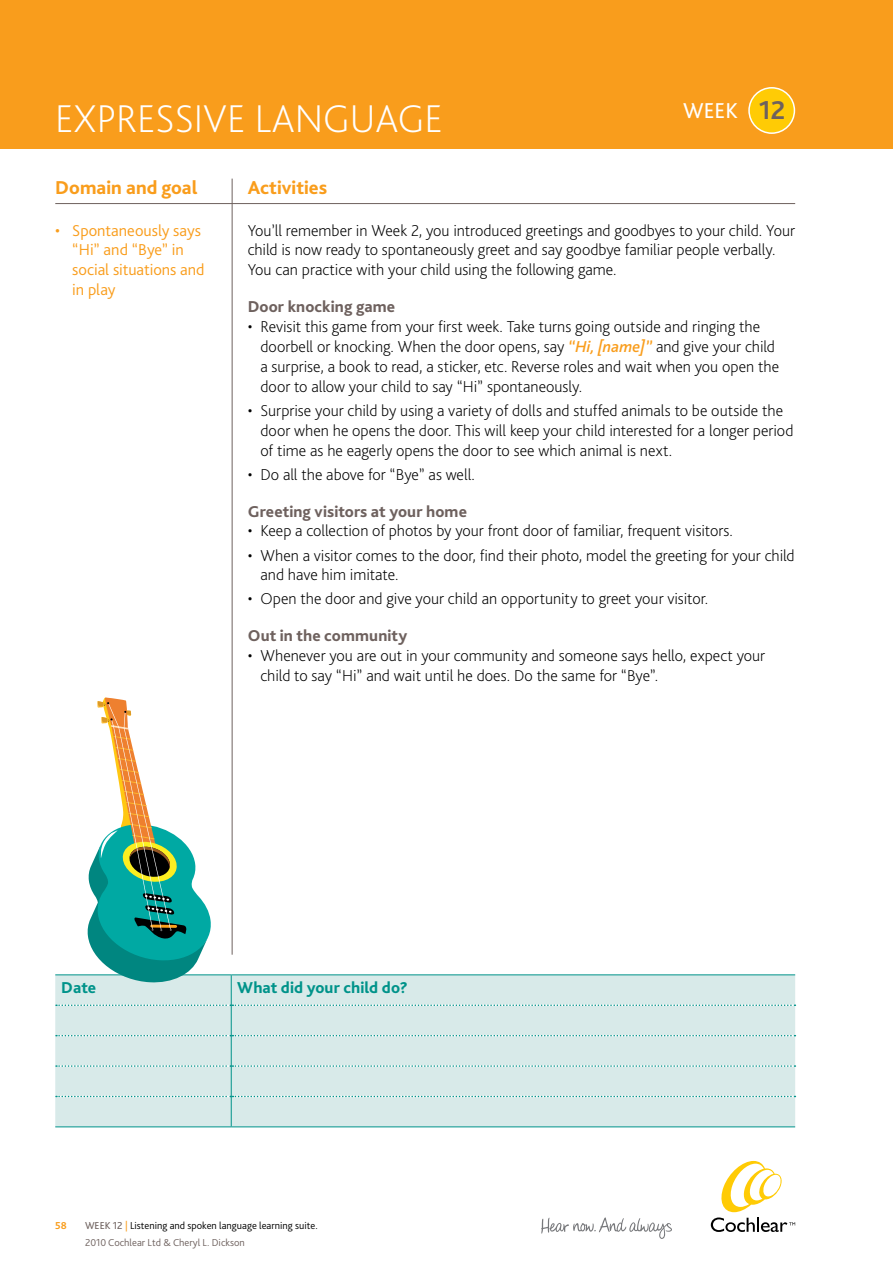
<style>
.page{position:relative;width:893px;height:1263px;background:#fff}
.page>*{position:absolute;margin:0;border:0;box-sizing:border-box;transform-origin:0 0}
.t1{font:200 40.5px "Bliss Pro";color:#fff}
.t2{font:700 27px "Bliss Pro";color:#6e615e}
.t3{font:22.5px "Bliss Pro";color:#fff}
.t4{font:800 19.5px "Bliss Pro";color:#f99d1c}
.t5{font:200 16.5px/19.8px "Bliss Pro";color:#000}
.t6{font:800 16.5px "Bliss Pro";letter-spacing:.005em;color:#6e615e}
.t7{font:300 16.5px/19.8px "Bliss Pro";color:#f99d1c}
.t8{font:800 16.5px "Bliss Pro";letter-spacing:.005em;color:#00938a}
.t9{font:300 10.5px "Bliss Pro";color:#000}
.t10{font:300 10.5px "Bliss Pro";color:#6e615e}
.t11{font:700 10.5px "Bliss Pro";color:#f99d1c}
.s1{font-weight:500;font-style:italic;color:#f99d1c}
.s2{font-weight:400;color:#6e615e}
.s3{font-weight:400;color:#f99d1c}
</style>
<div class="page">
<svg style="left:711px;top:1161px;width:84px;height:71px"></svg>
<svg style="left:541px;top:1217px;width:131px;height:22px"></svg>
<div style="left:0;top:0;width:893px;height:149px;background:#f99d1c"></div>
<div style="left:749px;top:88px;width:45px;height:45px;background:#ffcb05;border-radius:50%"></div>
<div style="left:748px;top:87px;width:47px;height:47px;border:2px solid #fff;border-radius:50%"></div>
<hr style="left:232px;top:179px;width:1px;height:776px;background:#6e615e">
<hr style="left:55px;top:203px;width:740px;height:1px;background:#6e615e">
<div style="left:55px;top:975px;width:740px;height:151px;background:#d8eae9"></div>
<svg style="left:56px;top:1004px;width:739px;height:2px"></svg>
<svg style="left:56px;top:1035px;width:739px;height:1px"></svg>
<svg style="left:56px;top:1065px;width:739px;height:2px"></svg>
<svg style="left:56px;top:1096px;width:739px;height:1px"></svg>
<hr style="left:55px;top:974px;width:176px;height:1px;background:#00938a">
<hr style="left:231px;top:974px;width:564px;height:1px;background:#00938a">
<hr style="left:231px;top:975px;width:1px;height:30px;background:#00938a">
<hr style="left:231px;top:1005px;width:1px;height:31px;background:#00938a">
<hr style="left:231px;top:1036px;width:1px;height:30px;background:#00938a">
<hr style="left:231px;top:1066px;width:1px;height:30px;background:#00938a">
<hr style="left:231px;top:1096px;width:1px;height:30px;background:#00938a">
<hr style="left:55px;top:1126px;width:176px;height:1px;background:#00938a">
<hr style="left:231px;top:1126px;width:564px;height:1px;background:#00938a">
<svg style="left:87px;top:697px;width:127px;height:286px"></svg>
<h1 class="t1" style="left:55px;top:93px;width:389px">EXPRESSIVE LANGUAGE</h1>
<h3 class="t3" style="left:683px;top:97px;width:56px">WEEK</h3>
<h2 class="t2" style="left:759px;top:93px;width:28px">12</h2>
<p class="t4" style="left:55px;top:176px;width:144px">Domain and goal</p>
<p class="t7" style="left:72px;top:220px;width:134px;text-indent:-17px">• Spontaneously says “Hi” and “Bye” in social situations and in play</p>
<p class="t4" style="left:248px;top:176px;width:81px">Activities</p>
<p class="t5" style="left:248px;top:220px;width:549px">You’ll remember in Week 2, you introduced greetings and goodbyes to your child. Your child is now ready to spontaneously greet and say goodbye familiar people verbally.<br>You can practice with your child using the following game.</p>
<p class="t6" style="left:248px;top:296px;width:149px">Door knocking game</p>
<p class="t5" style="left:260px;top:316px;width:520px;text-indent:-13px">• Revisit this game from your first week. Take turns going outside and ringing the doorbell or knocking. When the door opens, say <span class="s1">“Hi, [name]”</span> and give your child a surprise, a book to read, a sticker, etc. Reverse roles and wait when you open the door to allow your child to say “Hi” spontaneously.</p>
<p class="t5" style="left:260px;top:400px;width:534px;text-indent:-13px">• Surprise your child by using a variety of dolls and stuffed animals to be outside the door when he opens the door. This will keep your child interested for a longer period of time as he eagerly opens the door to see which animal is next.</p>
<p class="t5" style="left:248px;top:464px;width:229px">• Do all the above for “Bye” as well.</p>
<p class="t6" style="left:248px;top:501px;width:221px">Greeting visitors at your home</p>
<p class="t5" style="left:248px;top:521px;width:487px">• Keep a collection of photos by your front door of familiar, frequent visitors.</p>
<p class="t5" style="left:260px;top:545px;width:536px;text-indent:-13px">• When a visitor comes to the door, find their photo, model the greeting for your child and have him imitate.</p>
<p class="t5" style="left:248px;top:589px;width:462px">• Open the door and give your child an opportunity to greet your visitor.</p>
<p class="t6" style="left:248px;top:625px;width:161px">Out in the community</p>
<p class="t5" style="left:260px;top:645px;width:506px;text-indent:-13px">• Whenever you are out in your community and someone says hello, expect your child to say “Hi” and wait until he does. Do the same for “Bye”.</p>
<p class="t8" style="left:61px;top:978px;width:36px">Date</p>
<p class="t8" style="left:237px;top:978px;width:172px">What did your child do?</p>
<p class="t11" style="left:55px;top:1219px;width:13px">58</p>
<p class="t9" style="left:85px;top:1219px;width:234px"><span class="s2">WEEK 12</span> <span class="s3">|</span> Listening and spoken language learning suite.</p>
<p class="t10" style="left:85px;top:1236px;width:161px">2010 Cochlear Ltd &amp; Cheryl L. Dickson</p>
</div>
